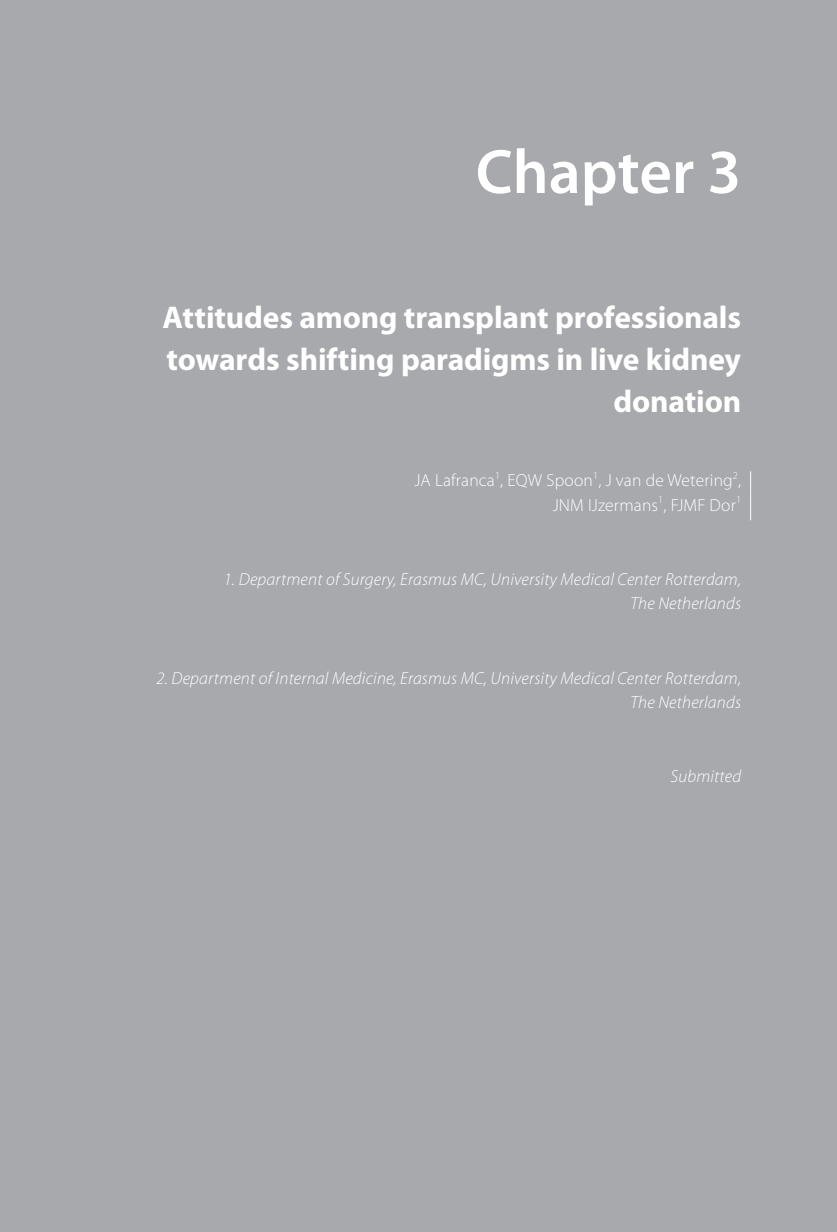
<style>
.page{position:relative;width:837px;height:1232px;background:#fff}
.page>*{position:absolute;margin:0;border:0;box-sizing:border-box;transform-origin:0 0}
.t1{font:600 63px "Myriad Pro";color:#fff}
.t2{font:700 31.5px/42px "Myriad Pro";letter-spacing:-.005em;color:#fff;text-align:right}
.t3{font:italic 300 17.5px/24.5px "Myriad Pro";letter-spacing:.01em;color:#fff;text-align:right}
.t4{font:300 17.5px/24.5px "Myriad Pro";letter-spacing:.01em;color:#fff;text-align:right}
</style>
<div class="page">
<div style="left:0;top:0;width:836px;height:1231px;background:#a8a9ad"></div>
<svg style="left:750px;top:471px;width:1px;height:49px"></svg>
<h1 class="t1" style="left:475px;top:132px;width:267px">Chapter 3</h1>
<h2 class="t2" style="left:162px;top:295px;width:580px">Attitudes among transplant professionals towards shifting paradigms in live kidney donation</h2>
<p class="t4" style="left:414px;top:468px;width:328px">JA Lafranca<sup>1</sup>, EQW Spoon<sup>1</sup>, J van de Wetering<sup>2</sup>,<br>JNM IJzermans<sup>1</sup>, FJMF Dor<sup>1</sup></p>
<p class="t3" style="left:224px;top:566px;width:519px">1. Department of Surgery, Erasmus MC, University Medical Center Rotterdam,<br>The Netherlands</p>
<p class="t3" style="left:156px;top:665px;width:586px">2. Department of Internal Medicine, Erasmus MC, University Medical Center Rotterdam,<br>The Netherlands</p>
<p class="t3" style="left:670px;top:764px;width:72px">Submitted</p>
</div>
